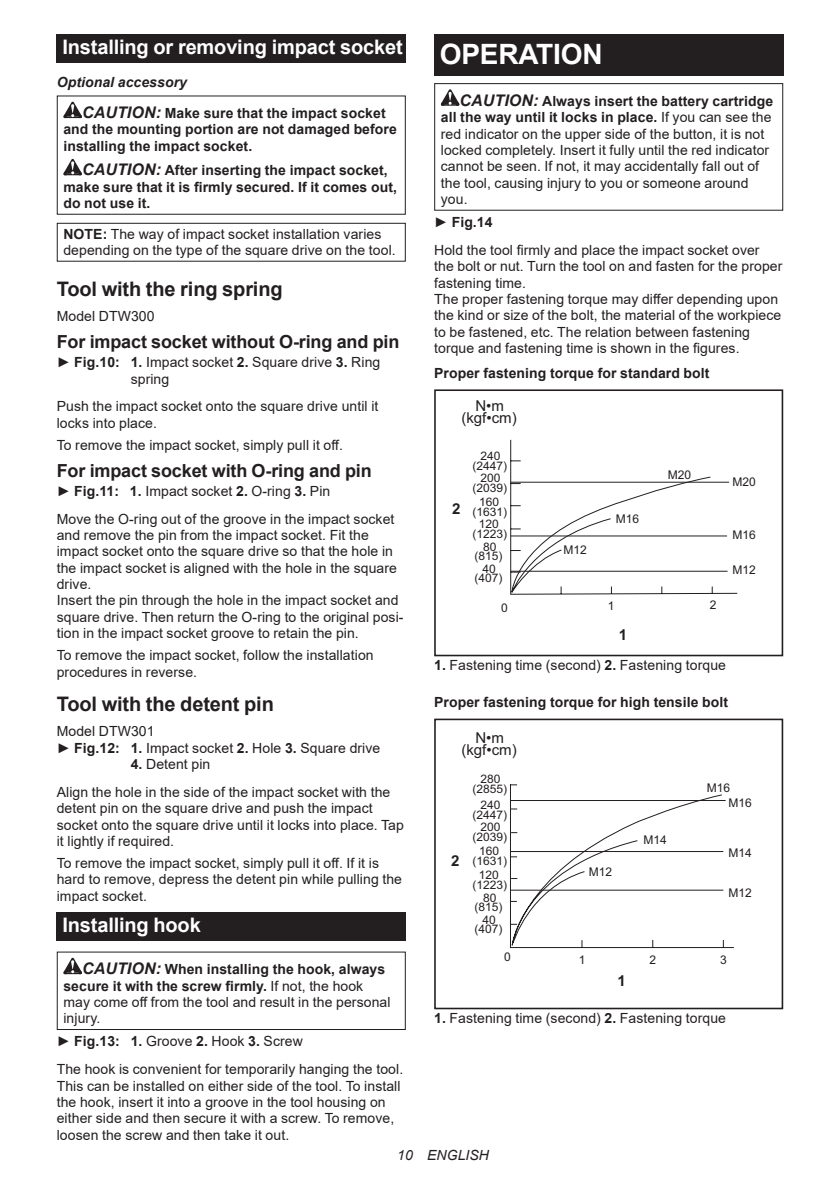
<style>
.page{position:relative;width:840px;height:1191px;background:#fff}
.page>*{position:absolute;margin:0;border:0;box-sizing:border-box;transform-origin:0 0}
.t1{font:700 28px "Arial";letter-spacing:-.01em;color:#fff}
.t2{font:700 20px "Arial";letter-spacing:-.01em;color:#fff}
.t3{font:700 20px "Arial";letter-spacing:-.01em;color:#231f20}
.t4{font:700 18px "Arial";letter-spacing:-.01em;color:#231f20}
.t5{font:15px "Arial";color:#231f20}
.t6{font:700 15px "Arial";color:#231f20}
.t7{font:14px/16.4px "Arial";letter-spacing:.005em;color:#231f20}
.t8{font:700 14px/16.4px "Arial";letter-spacing:.005em;color:#231f20}
.t9{font:italic 14px "Arial";letter-spacing:.005em;color:#231f20}
.t10{font:12px "Arial";color:#231f20}
.t11{font:11.8px/22px "Arial";color:#231f20}
.s1{font-style:italic}
.s2{font-style:italic;font-size:16px}
.s3{font-weight:700}
.s4{font-weight:700;font-style:italic;font-size:16px}
</style>
<div class="page">
<div style="left:57px;top:34px;width:348px;height:29px;background:#231f20"></div>
<svg style="left:63px;top:102px;width:19px;height:16px"></svg>
<svg style="left:63px;top:159px;width:19px;height:16px"></svg>
<div style="left:57px;top:95px;width:348px;height:120px;border:1px solid #231f20"></div>
<div style="left:57px;top:223px;width:348px;height:39px;border:1px solid #231f20"></div>
<div style="left:57px;top:912px;width:348px;height:28px;background:#231f20"></div>
<svg style="left:63px;top:957px;width:19px;height:17px"></svg>
<div style="left:57px;top:951px;width:348px;height:79px;border:1px solid #231f20"></div>
<div style="left:434px;top:34px;width:348px;height:41px;background:#231f20"></div>
<svg style="left:440px;top:89px;width:19px;height:17px"></svg>
<div style="left:434px;top:83px;width:348px;height:128px;border:1px solid #231f20"></div>
<svg style="left:510px;top:439px;width:227px;height:156px"></svg>
<div style="left:434px;top:389px;width:348px;height:267px;border:2px solid #231f20"></div>
<svg style="left:510px;top:784px;width:224px;height:164px"></svg>
<div style="left:434px;top:718px;width:348px;height:291px;border:2px solid #231f20"></div>
<h2 class="t2" style="left:62px;top:33px;width:341px">Installing or removing impact socket</h2>
<p class="t8" style="left:82px;top:67px;width:305px;line-height:30.6px;text-indent:-25px"><span class="s1">Optional accessory<br></span><span class="s2">CAUTION:</span> Make sure that the impact socket</p>
<p class="t8" style="left:63px;top:121px;width:335px">and the mounting portion are not damaged before installing the impact socket.</p>
<p class="t8" style="left:63px;top:162px;width:335px;text-indent:19px"><span class="s2">CAUTION:</span> After inserting the impact socket, make sure that it is firmly secured. If it comes out, do not use it.</p>
<p class="t7" style="left:63px;top:225px;width:333px"><span class="s3">NOTE:</span> The way of impact socket installation varies depending on the type of the square drive on the tool.</p>
<h2 class="t3" style="left:57px;top:275px;width:227px">Tool with the ring spring</h2>
<p class="t7" style="left:57px;top:308px;width:99px">Model DTW300</p>
<p class="t4" style="left:57px;top:329px;width:344px">For impact socket without O-ring and pin</p>
<p class="t7" style="left:131px;top:354px;width:251px;text-indent:-74px">► <span class="s3">Fig.10: 1.</span> Impact socket <span class="s3">2.</span> Square drive <span class="s3">3.</span> Ring spring</p>
<p class="t7" style="left:57px;top:398px;width:323px">Push the impact socket onto the square drive until it locks into place.</p>
<p class="t7" style="left:57px;top:436px;width:287px">To remove the impact socket, simply pull it off.</p>
<p class="t4" style="left:57px;top:457px;width:316px">For impact socket with O-ring and pin</p>
<p class="t7" style="left:57px;top:477px;width:339px;line-height:27.8px">► <span class="s3">Fig.11: 1.</span> Impact socket <span class="s3">2.</span> O-ring <span class="s3">3.</span> Pin<br>Move the O-ring out of the groove in the impact socket</p>
<p class="t7" style="left:57px;top:527px;width:348px">and remove the pin from the impact socket. Fit the impact socket onto the square drive so that the hole in the impact socket is aligned with the hole in the square drive.<br>Insert the pin through the hole in the impact socket and square drive. Then return the O-ring to the original posi&shy;tion in the impact socket groove to retain the pin.</p>
<p class="t7" style="left:57px;top:647px;width:318px">To remove the impact socket, follow the installation procedures in reverse.</p>
<h2 class="t3" style="left:57px;top:690px;width:218px">Tool with the detent pin</h2>
<p class="t7" style="left:57px;top:723px;width:325px">Model DTW301<br>► <span class="s3">Fig.12: 1.</span> Impact socket <span class="s3">2.</span> Hole <span class="s3">3.</span> Square drive</p>
<p class="t7" style="left:57px;top:750px;width:335px;line-height:27.8px;text-indent:74px"><span class="s3">4.</span> Detent pin<br>Align the hole in the side of the impact socket with the</p>
<p class="t7" style="left:57px;top:800px;width:348px">detent pin on the square drive and push the impact socket onto the square drive until it locks into place. Tap it lightly if required.</p>
<p class="t7" style="left:57px;top:855px;width:346px">To remove the impact socket, simply pull it off. If it is hard to remove, depress the detent pin while pulling the impact socket.</p>
<h2 class="t2" style="left:62px;top:911px;width:140px">Installing hook</h2>
<p class="t7" style="left:63px;top:961px;width:328px;text-indent:19px"><span class="s4">CAUTION:</span> <span class="s3">When installing the hook, always secure it with the screw firmly.</span> If not, the hook may come off from the tool and result in the personal injury.</p>
<p class="t7" style="left:57px;top:1027px;width:348px;line-height:27.8px">► <span class="s3">Fig.13: 1.</span> Groove <span class="s3">2.</span> Hook <span class="s3">3.</span> Screw<br>The hook is convenient for temporarily hanging the tool.</p>
<p class="t7" style="left:57px;top:1077px;width:345px">This can be installed on either side of the tool. To install the hook, insert it into a groove in the tool housing on either side and then secure it with a screw. To remove, loosen the screw and then take it out.</p>
<h1 class="t1" style="left:439px;top:34px;width:164px">OPERATION</h1>
<p class="t7" style="left:440px;top:92px;width:333px;text-indent:19px"><span class="s4">CAUTION:</span> <span class="s3">Always insert the battery cartridge all the way until it locks in place.</span> If you can see the red indicator on the upper side of the button, it is not locked completely. Insert it fully until the red indicator cannot be seen. If not, it may accidentally fall out of the tool, causing injury to you or someone around you.</p>
<p class="t7" style="left:434px;top:208px;width:327px;line-height:27.8px">► <span class="s3">Fig.14<br></span>Hold the tool firmly and place the impact socket over</p>
<p class="t7" style="left:434px;top:258px;width:349px">the bolt or nut. Turn the tool on and fasten for the proper fastening time.<br>The proper fastening torque may differ depending upon the kind or size of the bolt, the material of the workpiece to be fastened, etc. The relation between fastening torque and fastening time is shown in the figures.</p>
<p class="t8" style="left:434px;top:365px;width:277px">Proper fastening torque for standard bolt</p>
<p class="t5" style="left:475px;top:395px;width:30px">N•m</p>
<p class="t5" style="left:461px;top:407px;width:57px">(kgf•cm)</p>
<p class="t6" style="left:452px;top:498px;width:10px">2</p>
<p class="t11" style="left:480px;top:444px;width:22px">240<br>200</p>
<p class="t11" style="left:478px;top:491px;width:22px">160<br>120</p>
<p class="t11" style="left:482px;top:535px;width:15px">80<br>40</p>
<p class="t11" style="left:472px;top:455px;width:36px">(2447) (2039)</p>
<p class="t11" style="left:472px;top:501px;width:36px">(1631) (1223) (815) (407)</p>
<p class="t10" style="left:501px;top:599px;width:8px">0</p>
<p class="t10" style="left:563px;top:541px;width:25px">M12</p>
<p class="t10" style="left:615px;top:511px;width:25px">M16</p>
<p class="t10" style="left:667px;top:467px;width:25px">M20</p>
<p class="t10" style="left:607px;top:598px;width:8px">1</p>
<p class="t10" style="left:709px;top:597px;width:8px">2</p>
<p class="t6" style="left:618px;top:624px;width:10px">1</p>
<p class="t10" style="left:732px;top:473px;width:25px">M20</p>
<p class="t10" style="left:732px;top:527px;width:25px">M16</p>
<p class="t10" style="left:732px;top:561px;width:25px">M12</p>
<p class="t7" style="left:434px;top:656px;width:293px"><span class="s3">1.</span> Fastening time (second) <span class="s3">2.</span> Fastening torque</p>
<p class="t8" style="left:434px;top:694px;width:295px">Proper fastening torque for high tensile bolt</p>
<p class="t5" style="left:461px;top:740px;width:57px">(kgf•cm)</p>
<p class="t5" style="left:475px;top:728px;width:30px">N•m</p>
<p class="t6" style="left:450px;top:850px;width:10px">2</p>
<p class="t11" style="left:480px;top:768px;width:22px">280</p>
<p class="t11" style="left:472px;top:804px;width:36px">(2447) (2039)</p>
<p class="t11" style="left:472px;top:849px;width:36px;line-height:24px">(1631) (1223)</p>
<p class="t11" style="left:474px;top:896px;width:30px">(815) (407)</p>
<p class="t11" style="left:472px;top:778px;width:36px">(2855)</p>
<p class="t11" style="left:480px;top:793px;width:22px">240<br>200</p>
<p class="t11" style="left:478px;top:839px;width:22px;line-height:23px;text-align:center">160<br>120<br>80<br>40</p>
<p class="t10" style="left:588px;top:863px;width:25px">M12</p>
<p class="t10" style="left:643px;top:831px;width:25px">M14</p>
<p class="t10" style="left:706px;top:779px;width:25px">M16</p>
<p class="t10" style="left:728px;top:795px;width:25px">M16</p>
<p class="t10" style="left:728px;top:844px;width:25px">M14</p>
<p class="t10" style="left:728px;top:884px;width:25px">M12</p>
<p class="t10" style="left:504px;top:948px;width:8px">0</p>
<p class="t10" style="left:578px;top:951px;width:8px">1</p>
<p class="t10" style="left:649px;top:951px;width:8px">2</p>
<p class="t10" style="left:719px;top:951px;width:8px">3</p>
<p class="t6" style="left:617px;top:970px;width:10px">1</p>
<p class="t7" style="left:434px;top:1009px;width:293px"><span class="s3">1.</span> Fastening time (second) <span class="s3">2.</span> Fastening torque</p>
<p class="t9" style="left:397px;top:1146px;width:93px">10 ENGLISH</p>
</div>
